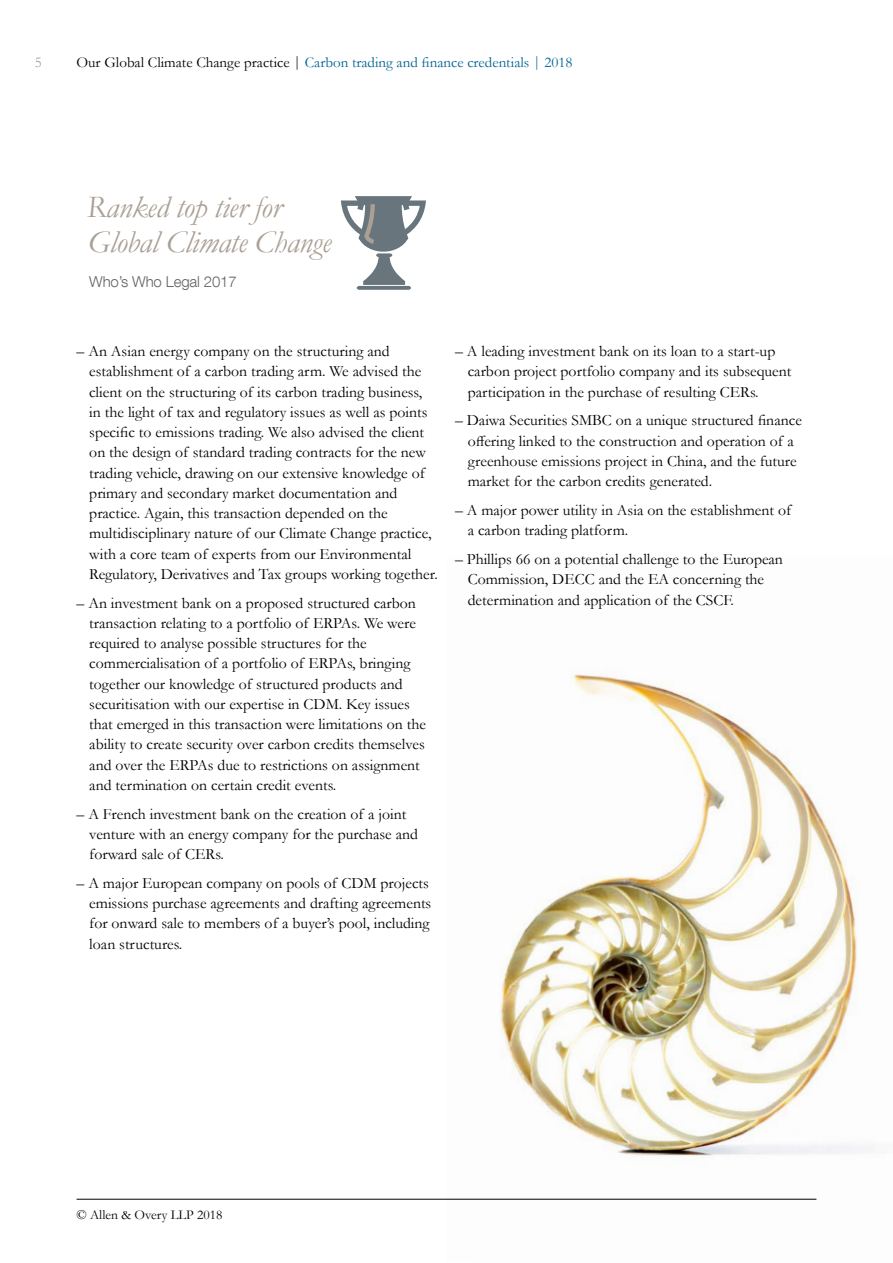
<style>
.page{position:relative;width:893px;height:1263px;background:#fff}
.page>*{position:absolute;margin:0;border:0;box-sizing:border-box;transform-origin:0 0}
.t1{font:italic 31.5px/34.5px "Garamond AO";letter-spacing:-.01em;color:#aaa095}
.t2{font:15.75px/20.2px "Garamond AO";color:#000}
.t3{font:15px "Garamond AO";color:#006293}
.t4{font:300 15px "Helvetica Neue LT Com";letter-spacing:-.01em;color:#646363}
.t5{font:15px "Garamond AO";color:#aaa095}
.t6{font:13.5px "Garamond AO";color:#000}
.s1{color:#000}
</style>
<div class="page">
<img style="left:446px;top:674px;width:423px;height:526px">
<hr style="left:77px;top:1199px;width:739px;height:1px;background:#000">
<svg style="left:341px;top:196px;width:85px;height:94px"></svg>
<p class="t5" style="left:35px;top:52px;width:9px">5</p>
<p class="t3" style="left:77px;top:52px;width:497px"><span class="s1">Our Global Climate Change practice |</span> Carbon trading and finance credentials | 2018</p>
<h1 class="t1" style="left:86px;top:189px;width:246px">Ranked top tier for<br>Global Climate Change</h1>
<p class="t4" style="left:89px;top:272px;width:149px">Who’s Who Legal 2017</p>
<p class="t2" style="left:89px;top:341px;width:350px;text-indent:-13px">– An Asian energy company on the structuring and establishment of a carbon trading arm. We advised the client on the structuring of its carbon trading business, in the light of tax and regulatory issues as well as points specific to emissions trading. We also advised the client on the design of standard trading contracts for the new trading vehicle, drawing on our extensive knowledge of primary and secondary market documentation and practice. Again, this transaction depended on the multidisciplinary nature of our Climate Change practice, with a core team of experts from our Environmental Regulatory, Derivatives and Tax groups working together.</p>
<p class="t2" style="left:89px;top:592px;width:338px;text-indent:-13px">– An investment bank on a proposed structured carbon transaction relating to a portfolio of ERPAs. We were required to analyse possible structures for the commercialisation of a portfolio of ERPAs, bringing together our knowledge of structured products and securitisation with our expertise in CDM. Key issues that emerged in this transaction were limitations on the ability to create security over carbon credits themselves and over the ERPAs due to restrictions on assignment and termination on certain credit events.</p>
<p class="t2" style="left:89px;top:803px;width:330px;text-indent:-13px">– A French investment bank on the creation of a joint venture with an energy company for the purchase and forward sale of CERs.</p>
<p class="t2" style="left:89px;top:872px;width:344px;text-indent:-13px">– A major European company on pools of CDM projects emissions purchase agreements and drafting agreements for onward sale to members of a buyer’s pool, including loan structures.</p>
<p class="t2" style="left:468px;top:341px;width:325px;text-indent:-13px">– A leading investment bank on its loan to a start-up carbon project portfolio company and its subsequent participation in the purchase of resulting CERs.</p>
<p class="t2" style="left:468px;top:410px;width:336px;text-indent:-13px">– Daiwa Securities SMBC on a unique structured finance offering linked to the construction and operation of a greenhouse emissions project in China, and the future market for the carbon credits generated.</p>
<p class="t2" style="left:468px;top:499px;width:325px;text-indent:-13px">– A major power utility in Asia on the establishment of a carbon trading platform.</p>
<p class="t2" style="left:468px;top:548px;width:317px;text-indent:-13px">– Phillips 66 on a potential challenge to the European<br>Commission, DECC and the EA concerning the determination and application of the CSCF.</p>
<p class="t6" style="left:77px;top:1205px;width:147px">© Allen &amp; Overy LLP 2018</p>
</div>
